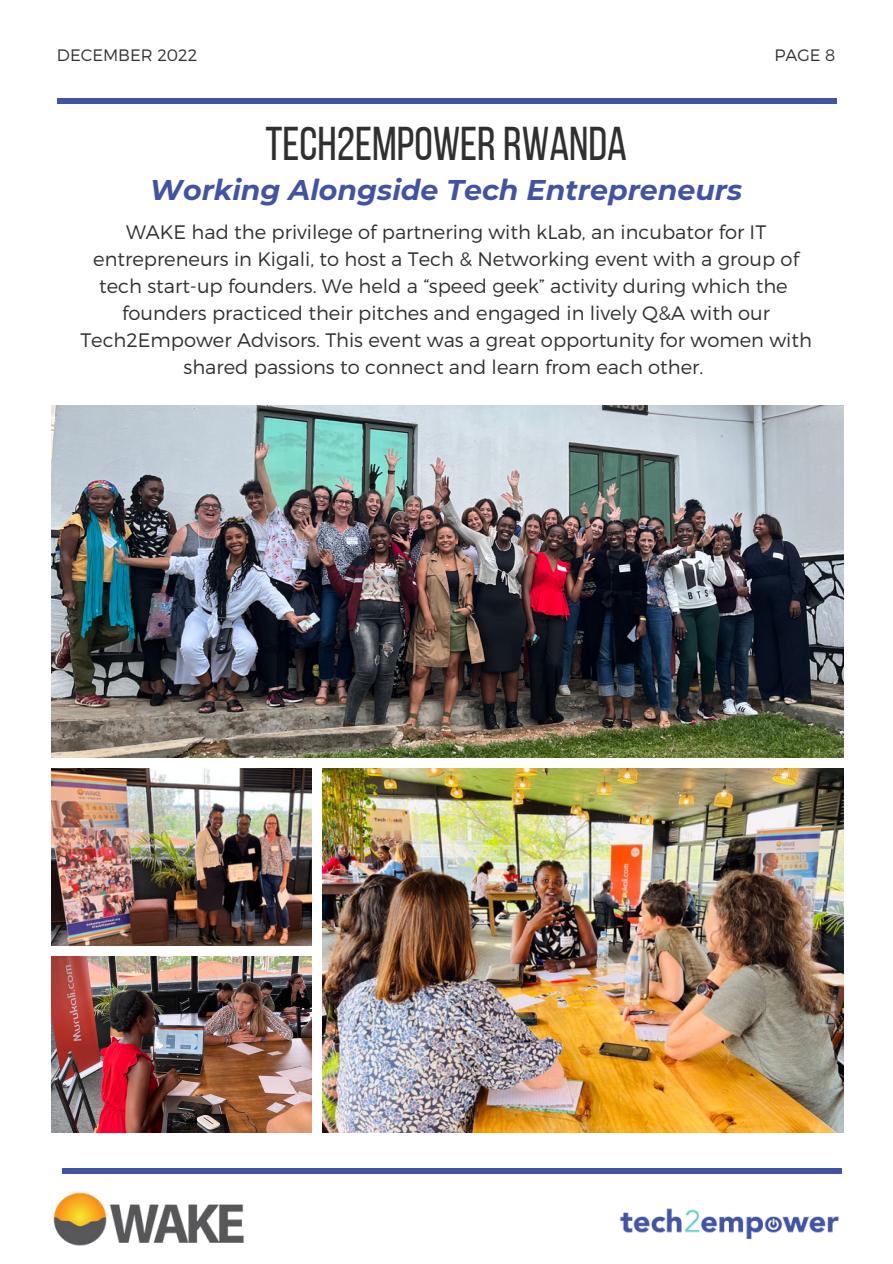
<style>
.page{position:relative;width:893px;height:1264px;background:#fff}
.page>*{position:absolute;margin:0;border:0;box-sizing:border-box;transform-origin:0 0}
.t1{font:47.25px "Bebas Neue";color:#303030}
.t2{font:italic 700 28.5px "Montserrat";color:#4353a4}
.t3{font:300 19.5px/27px "Montserrat";color:#303030;text-align:center}
.t4{font:300 16.5px "Montserrat";color:#303030}
</style>
<div class="page">
<img style="left:52px;top:405px;width:791px;height:352px">
<img style="left:52px;top:768px;width:260px;height:177px">
<img style="left:323px;top:768px;width:520px;height:363px">
<img style="left:52px;top:956px;width:260px;height:175px">
<div style="left:57px;top:98px;width:779px;height:6px;background:#4353a4"></div>
<div style="left:62px;top:1167px;width:779px;height:6px;background:#4353a4"></div>
<img style="left:53px;top:1192px;width:191px;height:54px">
<img style="left:620px;top:1208px;width:219px;height:32px">
<p class="t4" style="left:57px;top:44px;width:142px">DECEMBER 2022</p>
<p class="t4" style="left:774px;top:44px;width:62px">PAGE 8</p>
<h1 class="t1" style="left:265px;top:125px;width:363px">TECH2EMPOWERRWANDA</h1>
<h2 class="t2" style="left:150px;top:172px;width:594px">Working Alongside Tech Entrepreneurs</h2>
<p class="t3" style="left:80px;top:218px;width:733px">WAKE had the privilege of partnering with kLab, an incubator for IT entrepreneurs in Kigali, to host a Tech &amp; Networking event with a group of tech start-up founders. We held a “speed geek” activity during which the founders practiced their pitches and engaged in lively Q&amp;A with our Tech2Empower Advisors. This event was a great opportunity for women with shared passions to connect and learn from each other.</p>
</div>
